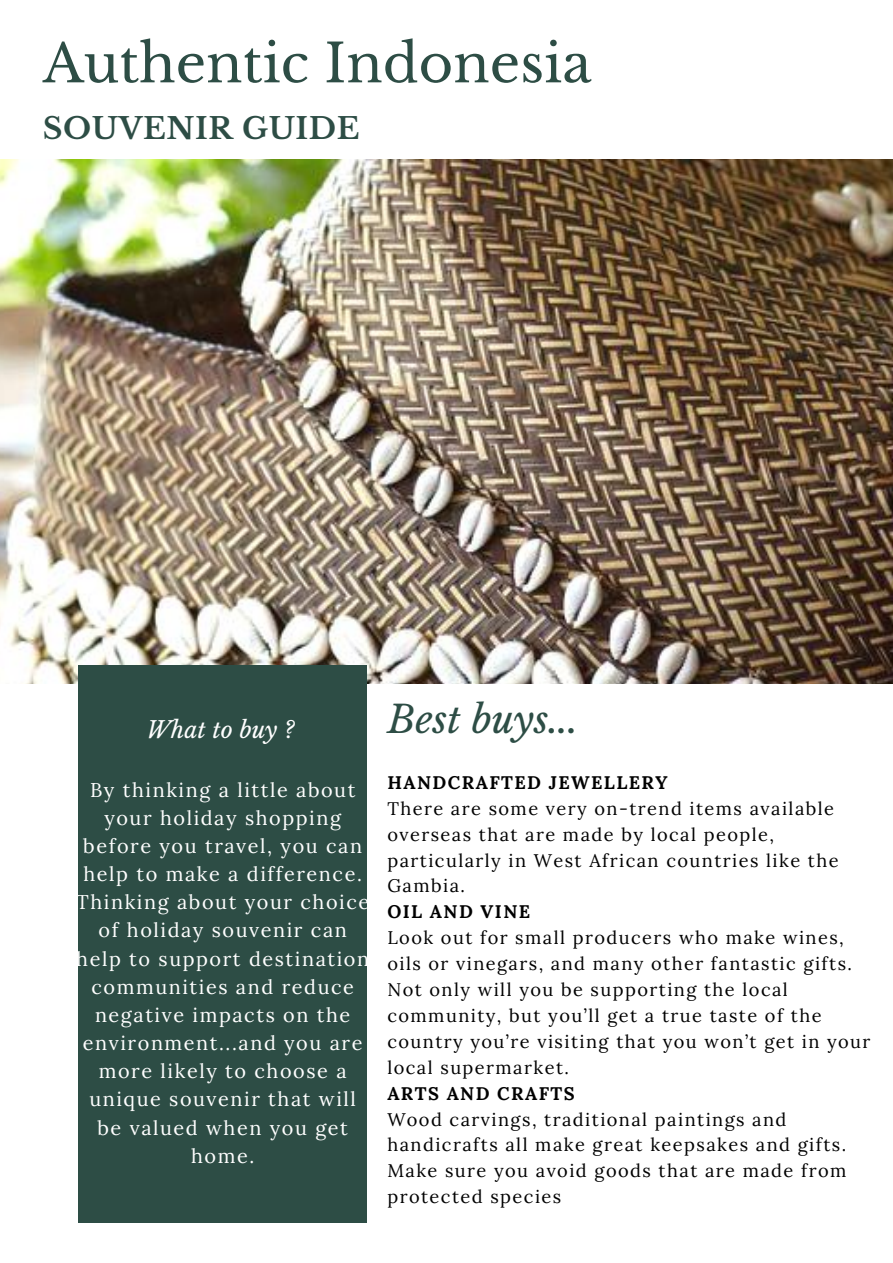
<style>
.page{position:relative;width:893px;height:1263px;background:#fff}
.page>*{position:absolute;margin:0;border:0;box-sizing:border-box;transform-origin:0 0}
.t1{font:52.95px "Libre Baskerville";color:#2d4d45}
.t2{font:italic 38.1px "Libre Baskerville";color:#2d4d45}
.t3{font:700 29.85px "Libre Baskerville";letter-spacing:.02em;color:#2d4d45}
.t4{font:italic 23.25px "Libre Baskerville";color:#fff}
.t5{font:19.8px/28.2px "Lora";letter-spacing:.08em;color:#fff;text-align:center}
.t6{font:18.15px/26px "Lora";letter-spacing:.08em;color:#000}
.t7{font:700 18.15px "Lora";letter-spacing:.08em;color:#000}
</style>
<div class="page">
<img style="left:0;top:160px;width:893px;height:523px">
<div style="left:79px;top:665px;width:288px;height:558px;background:#2d4d45"></div>
<h1 class="t1" style="left:43px;top:31px;width:550px">Authentic Indonesia</h1>
<h3 class="t3" style="left:43px;top:110px;width:318px">SOUVENIR GUIDE</h3>
<p class="t4" style="left:146px;top:715px;width:150px">What to buy ?</p>
<h2 class="t2" style="left:387px;top:695px;width:193px">Best buys...</h2>
<p class="t5" style="left:76px;top:776px;width:295px">By thinking a little about your holiday shopping before you travel, you can help to make a difference.<br>Thinking about your choice of holiday souvenir can help to support destination communities and reduce negative impacts on the environment...and you are more likely to choose a unique souvenir that will be valued when you get home.</p>
<p class="t7" style="left:387px;top:770px;width:282px">HANDCRAFTED JEWELLERY</p>
<p class="t6" style="left:387px;top:796px;width:453px">There are some very on-trend items available overseas that are made by local people, particularly in West African countries like the Gambia.</p>
<p class="t7" style="left:387px;top:900px;width:144px">OIL AND VINE</p>
<p class="t6" style="left:387px;top:925px;width:485px">Look out for small producers who make wines, oils or vinegars, and many other fantastic gifts.<br>Not only will you be supporting the local community, but you’ll get a true taste of the country you’re visiting that you won’t get in your local supermarket.</p>
<p class="t7" style="left:387px;top:1081px;width:189px">ARTS AND CRAFTS</p>
<p class="t6" style="left:387px;top:1106px;width:461px">Wood carvings, traditional paintings and handicrafts all make great keepsakes and gifts.<br>Make sure you avoid goods that are made from protected species</p>
</div>
